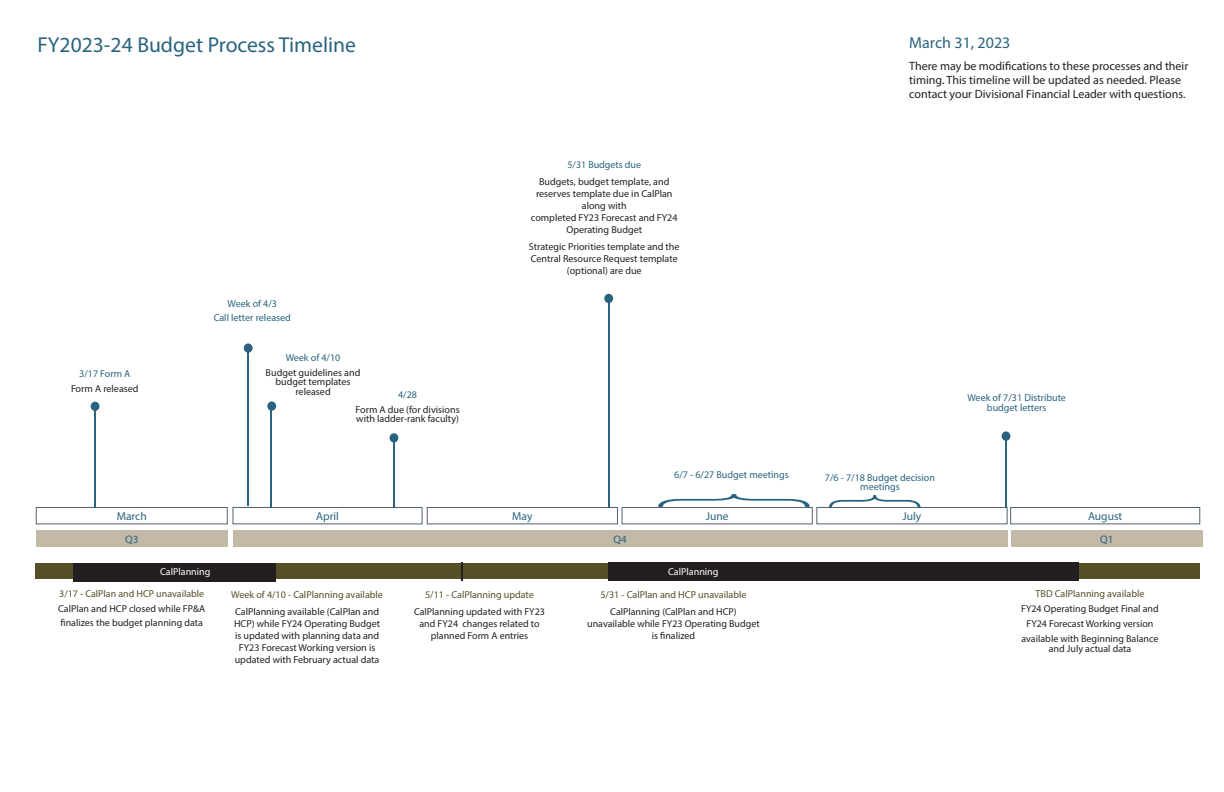
<style>
.page{position:relative;width:1224px;height:792px;background:#fff}
.page>*{position:absolute;margin:0;border:0;box-sizing:border-box;transform-origin:0 0}
.t1{font:21.6px "Myriad Pro";color:#2a637f}
.Head_Level_1{font:16px "Myriad Pro";color:#2a637f}
.t2{font:12px/14.4px "Myriad Pro";color:#231f20}
.Head_Level_1-2{font:11.5px "Myriad Pro";color:#2a637f}
.Head_Level_1-3{font:11px "Myriad Pro";color:#2a637f}
.Paragraph_text{font:10.1px/12px "Myriad Pro";color:#231f20;text-align:center}
.Paragraph_text-2{font:10.1px/9.7px "Myriad Pro";color:#2a637f;text-align:center}
.Paragraph_text-3{font:10.1px "Myriad Pro";color:#574f28}
.Head_Level_1-4{font:10.1px "Myriad Pro";color:#fff}
.Paragraph_text-4{font:10px/12px "Myriad Pro";color:#231f20;text-align:center}
.t3{font:10px "Myriad Pro";color:#574f28}
.Paragraph_text-5{font:10px "Myriad Pro";color:#2a637f}
</style>
<div class="page">
<div style="left:1010px;top:507px;width:190px;height:17px;border:1px solid #53626f"></div>
<div style="left:36px;top:507px;width:192px;height:17px;border:1px solid #53626f"></div>
<div style="left:233px;top:507px;width:189px;height:17px;border:1px solid #53626f"></div>
<div style="left:427px;top:507px;width:191px;height:17px;border:1px solid #53626f"></div>
<div style="left:622px;top:507px;width:191px;height:17px;border:1px solid #53626f"></div>
<div style="left:36px;top:530px;width:192px;height:17px;background:#c2b9a7"></div>
<div style="left:233px;top:530px;width:774px;height:17px;background:#c2b9a7"></div>
<div style="left:36px;top:564px;width:345px;height:15px;background:#574f28"></div>
<div style="left:376px;top:564px;width:824px;height:15px;background:#574f28"></div>
<div style="left:608px;top:562px;width:471px;height:19px;background:#231f20"></div>
<div style="left:244px;top:343px;width:9px;height:10px;background:#2a637f;border-radius:50%"></div>
<hr style="left:248px;top:353px;width:1px;height:153px;background:#2a637f">
<hr style="left:393px;top:438px;width:1px;height:69px;background:#2a637f">
<div style="left:390px;top:433px;width:8px;height:10px;background:#2a637f;border-radius:50%"></div>
<div style="left:73px;top:563px;width:203px;height:19px;background:#231f20"></div>
<hr style="left:1005px;top:437px;width:1px;height:71px;background:#2a637f">
<div style="left:1002px;top:431px;width:8px;height:10px;background:#2a637f;border-radius:50%"></div>
<hr style="left:608px;top:302px;width:1px;height:205px;background:#2a637f">
<div style="left:604px;top:294px;width:9px;height:9px;background:#2a637f;border-radius:50%"></div>
<hr style="left:271px;top:409px;width:1px;height:98px;background:#2a637f">
<div style="left:267px;top:401px;width:9px;height:10px;background:#2a637f;border-radius:50%"></div>
<svg style="left:658px;top:494px;width:152px;height:13px"></svg>
<svg style="left:461px;top:562px;width:2px;height:19px"></svg>
<svg style="left:829px;top:495px;width:92px;height:13px"></svg>
<div style="left:1011px;top:530px;width:192px;height:17px;background:#c2b9a7"></div>
<hr style="left:94px;top:409px;width:1px;height:99px;background:#2a637f">
<div style="left:91px;top:402px;width:8px;height:9px;background:#2a637f;border-radius:50%"></div>
<p class="t1" style="left:37px;top:32px;width:320px">FY2023-24 Budget Process Timeline</p>
<p class="Paragraph_text-2" style="left:79px;top:369px;width:53px">3/17 Form A</p>
<p class="Paragraph_text" style="left:71px;top:382px;width:69px">Form A released</p>
<p class="Paragraph_text-2" style="left:228px;top:298px;width:51px">Week of 4/3</p>
<p class="Paragraph_text-2" style="left:214px;top:313px;width:79px">Call letter released</p>
<p class="Paragraph_text-2" style="left:286px;top:352px;width:56px">Week of 4/10</p>
<p class="Paragraph_text" style="left:266px;top:367px;width:96px;line-height:9.7px">Budget guidelines and budget templates released</p>
<p class="Paragraph_text-2" style="left:398px;top:389px;width:20px">4/28</p>
<p class="Paragraph_text" style="left:356px;top:404px;width:106px;line-height:9.7px;text-align:left">Form A due (for divisions with ladder-rank faculty)</p>
<p class="Paragraph_text-5" style="left:567px;top:158px;width:75px">5/31 Budgets due</p>
<p class="Paragraph_text" style="left:531px;top:175px;width:148px">Budgets, budget template, and reserves template due in CalPlan along with<br>completed FY23 Forecast and FY24<br>Operating Budget</p>
<p class="Paragraph_text" style="left:529px;top:241px;width:152px">Strategic Priorities template and the<br>Central Resource Request template (optional) are due</p>
<p class="Head_Level_1" style="left:909px;top:33px;width:103px">March 31, 2023</p>
<p class="t2" style="left:909px;top:58px;width:281px">There may be modifications to these processes and their timing. This timeline will be updated as needed. Please contact your Divisional Financial Leader with questions.</p>
<p class="Paragraph_text-2" style="left:967px;top:392px;width:100px">Week of 7/31 Distribute budget letters</p>
<p class="Paragraph_text-2" style="left:674px;top:469px;width:116px">6/7 - 6/27 Budget meetings</p>
<p class="Paragraph_text-2" style="left:825px;top:473px;width:112px;line-height:9px">7/6 - 7/18 Budget decision meetings</p>
<p class="Head_Level_1-2" style="left:117px;top:509px;width:32px">March</p>
<p class="Head_Level_1-2" style="left:316px;top:509px;width:24px">April</p>
<p class="Head_Level_1-2" style="left:512px;top:509px;width:22px">May</p>
<p class="Head_Level_1-2" style="left:706px;top:509px;width:24px">June</p>
<p class="Head_Level_1-2" style="left:903px;top:509px;width:20px">July</p>
<p class="Head_Level_1-2" style="left:1088px;top:509px;width:36px">August</p>
<p class="Head_Level_1-3" style="left:125px;top:532px;width:15px">Q3</p>
<p class="Head_Level_1-3" style="left:613px;top:532px;width:15px">Q4</p>
<p class="Head_Level_1-3" style="left:1100px;top:532px;width:15px">Q1</p>
<p class="Head_Level_1-4" style="left:160px;top:565px;width:52px">CalPlanning</p>
<p class="t3" style="left:59px;top:588px;width:147px">3/17 - CalPlan and HCP unavailable</p>
<p class="Paragraph_text-4" style="left:58px;top:602px;width:149px">CalPlan and HCP closed while FP&amp;A</p>
<p class="Paragraph_text-4" style="left:60px;top:617px;width:144px">finalizes the budget planning data</p>
<p class="Paragraph_text-3" style="left:231px;top:588px;width:153px">Week of 4/10 - CalPlanning available</p>
<p class="Paragraph_text" style="left:234px;top:605px;width:148px">CalPlanning available (CalPlan and HCP) while FY24 Operating Budget is updated with planning data and FY23 Forecast Working version is updated with February actual data</p>
<p class="Paragraph_text-3" style="left:425px;top:588px;width:110px">5/11 - CalPlanning update</p>
<p class="Paragraph_text-4" style="left:414px;top:605px;width:132px">CalPlanning updated with FY23 and FY24 changes related to planned Form A entries</p>
<p class="Head_Level_1-4" style="left:668px;top:565px;width:52px">CalPlanning</p>
<p class="Paragraph_text-3" style="left:600px;top:588px;width:148px">5/31 - CalPlan and HCP unavailable</p>
<p class="Paragraph_text-4" style="left:587px;top:605px;width:174px">CalPlanning (CalPlan and HCP) unavailable while FY23 Operating Budget is finalized</p>
<p class="Paragraph_text-3" style="left:1036px;top:587px;width:111px">TBD CalPlanning available</p>
<p class="Paragraph_text-4" style="left:1021px;top:602px;width:139px">FY24 Operating Budget Final and</p>
<p class="Paragraph_text-4" style="left:1027px;top:618px;width:128px">FY24 Forecast Working version</p>
<p class="Paragraph_text-4" style="left:1021px;top:634px;width:139px;line-height:10px">available with Beginning Balance and July actual data</p>
</div>
